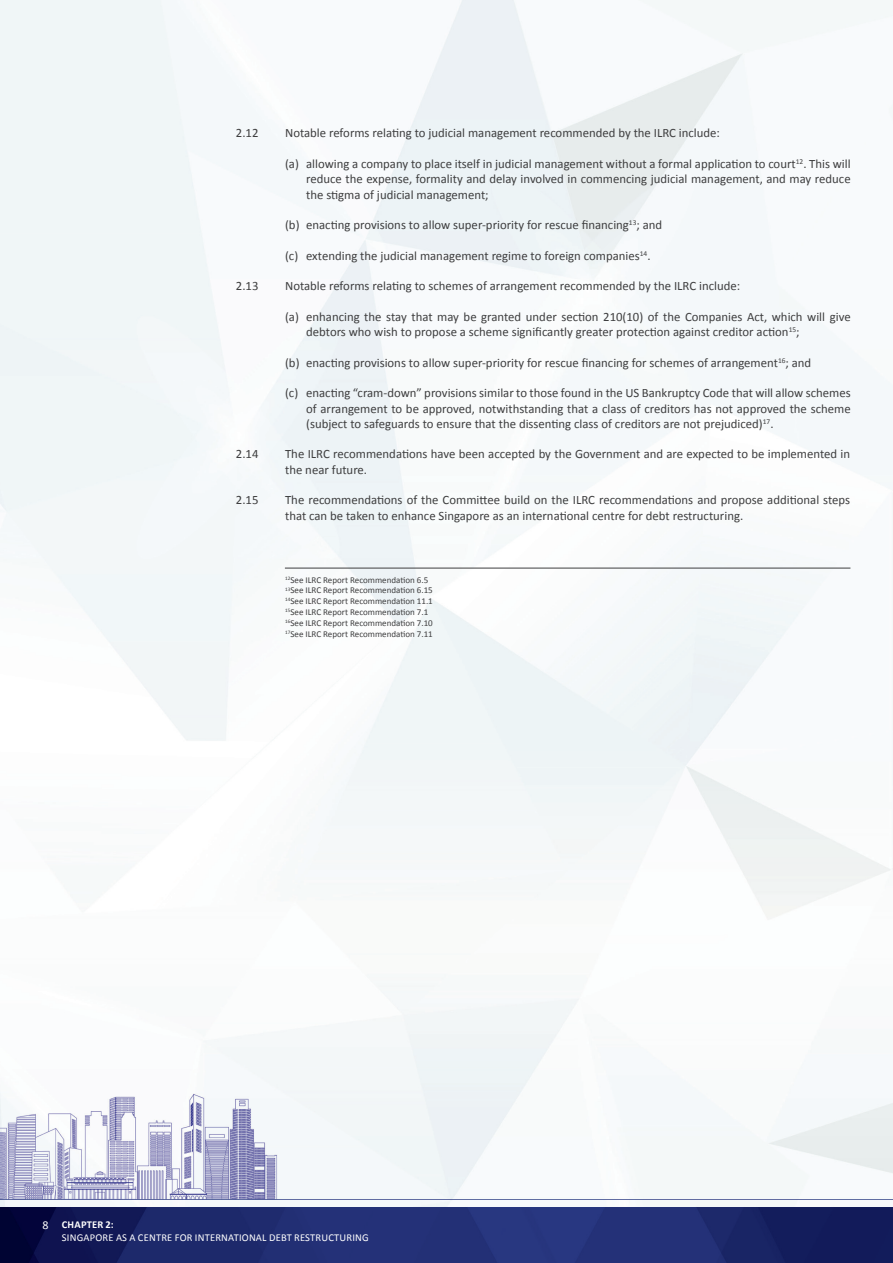
<style>
.page{position:relative;width:893px;height:1263px;background:#fff}
.page>*{position:absolute;margin:0;border:0;box-sizing:border-box;transform-origin:0 0}
.t1{font:12.75px/15.3px "Calibri";color:#3e3e3f}
.t2{font:12px "Calibri";color:#fff}
.t3{font:10.5px "Calibri";letter-spacing:.02em;color:#fff}
.t4{font:700 10.5px "Calibri";letter-spacing:.02em;color:#fff}
.t5{font:9px/10.8px "Calibri";color:#3e3e3f}
</style>
<div class="page">
<img style="left:0;top:0;width:893px;height:1263px">
<hr style="left:285px;top:568px;width:565px;height:1px;background:#3e3e3f">
<p class="t1" style="left:236px;top:125px;width:24px">2.12</p>
<p class="t1" style="left:236px;top:278px;width:24px">2.13</p>
<p class="t1" style="left:236px;top:447px;width:24px">2.14</p>
<p class="t1" style="left:236px;top:492px;width:24px">2.15</p>
<p class="t1" style="left:285px;top:125px;width:436px">Notable reforms relating to judicial management recommended by the ILRC include:</p>
<p class="t1" style="left:285px;top:156px;width:15px">(a)</p>
<p class="t1" style="left:306px;top:156px;width:546px;text-align:justify">allowing a company to place itself in judicial management without a formal application to court<sup>12</sup>. This will reduce the expense, formality and delay involved in commencing judicial management, and may reduce the stigma of judicial management;</p>
<p class="t1" style="left:306px;top:217px;width:358px">enacting provisions to allow super-priority for rescue financing<sup>13</sup>; and</p>
<p class="t1" style="left:306px;top:248px;width:346px">extending the judicial management regime to foreign companies<sup>14</sup>.</p>
<p class="t1" style="left:285px;top:217px;width:16px">(b)</p>
<p class="t1" style="left:285px;top:248px;width:15px">(c)</p>
<p class="t1" style="left:285px;top:278px;width:457px">Notable reforms relating to schemes of arrangement recommended by the ILRC include:</p>
<p class="t1" style="left:285px;top:309px;width:15px">(a)</p>
<p class="t1" style="left:285px;top:355px;width:16px">(b)</p>
<p class="t1" style="left:285px;top:385px;width:15px">(c)</p>
<p class="t1" style="left:306px;top:309px;width:546px">enhancing the stay that may be granted under section 210(10) of the Companies Act, which will give debtors who wish to propose a scheme significantly greater protection against creditor action<sup>15</sup>;</p>
<p class="t1" style="left:306px;top:355px;width:507px">enacting provisions to allow super-priority for rescue financing for schemes of arrangement<sup>16</sup>; and</p>
<p class="t1" style="left:306px;top:385px;width:546px;text-align:justify">enacting “cram-down” provisions similar to those found in the US Bankruptcy Code that will allow schemes of arrangement to be approved, notwithstanding that a class of creditors has not approved the scheme (subject to safeguards to ensure that the dissenting class of creditors are not prejudiced)<sup>17</sup>.</p>
<p class="t1" style="left:285px;top:447px;width:567px">The ILRC recommendations have been accepted by the Government and are expected to be implemented in the near future.</p>
<p class="t1" style="left:285px;top:492px;width:567px">The recommendations of the Committee build on the ILRC recommendations and propose additional steps that can be taken to enhance Singapore as an international centre for debt restructuring.</p>
<p class="t5" style="left:285px;top:574px;width:149px"><sup>12</sup>See ILRC Report Recommendation 6.5<br><sup>13</sup>See ILRC Report Recommendation 6.15<br><sup>14</sup>See ILRC Report Recommendation 11.1<br><sup>15</sup>See ILRC Report Recommendation 7.1<br><sup>16</sup>See ILRC Report Recommendation 7.10<br><sup>17</sup>See ILRC Report Recommendation 7.11</p>
<p class="t2" style="left:43px;top:1218px;width:8px">8</p>
<p class="t4" style="left:62px;top:1218px;width:53px">CHAPTER 2:</p>
<p class="t3" style="left:62px;top:1231px;width:308px">SINGAPORE AS A CENTRE FOR INTERNATIONAL DEBT RESTRUCTURING</p>
</div>
